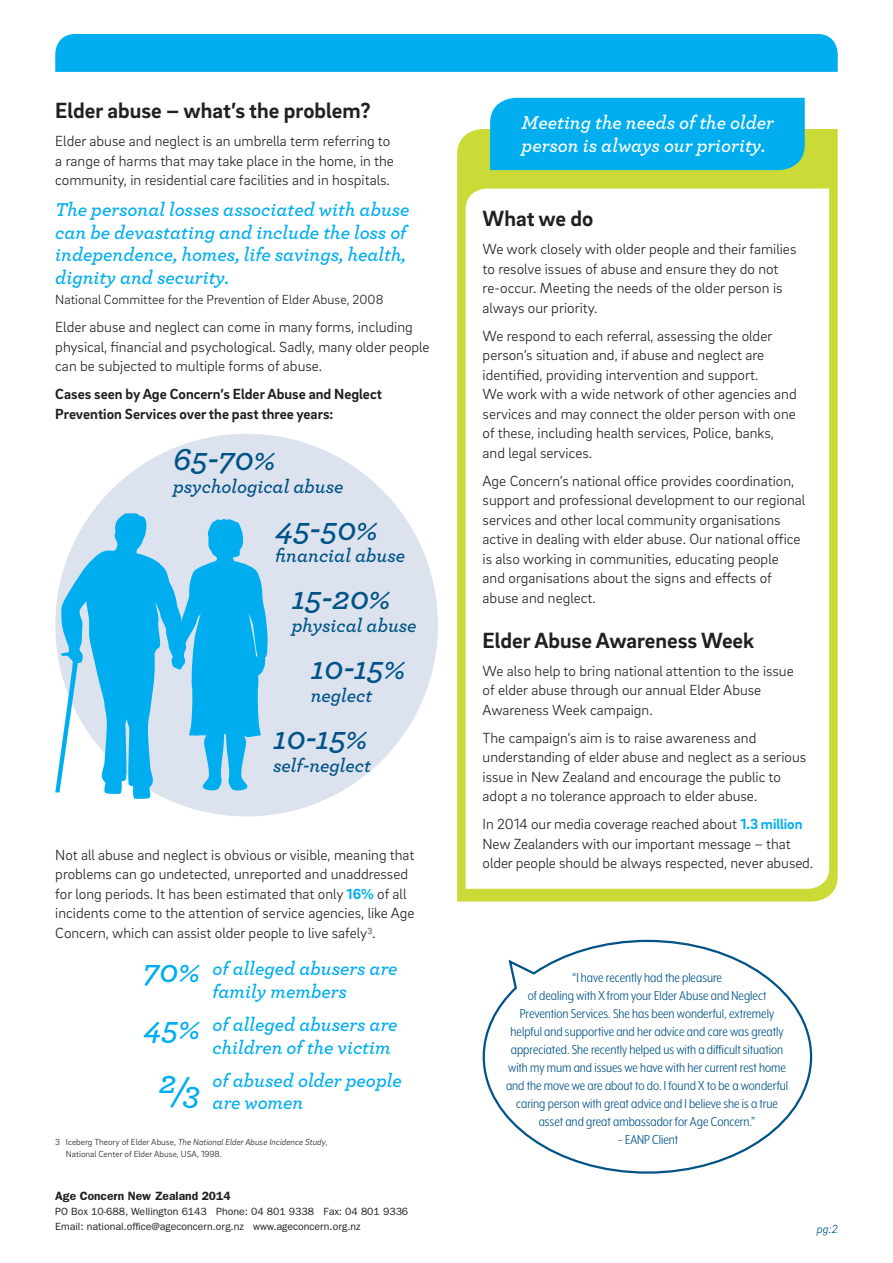
<style>
.page{position:relative;width:893px;height:1263px;background:#fff}
.page>*{position:absolute;margin:0;border:0;box-sizing:border-box;transform-origin:0 0}
.t1{font:italic 600 33px "Archer";color:#005387}
.t2{font:italic 600 33px/57.4px "Archer";color:#00aeef}
.t3{font:700 22.5px "Brix Sans";color:#231f20}
.t4{font:italic 600 19.5px/22.5px "Archer";color:#00aeef}
.t5{font:italic 600 19.5px "Archer";color:#005387}
.t6{font:italic 600 19.5px/22.5px "Archer";color:#fff}
.t7{font:300 15px/19.5px "Brix Sans";color:#231f20}
.t8{font:15px/18px "Mr Eaves XL Mod Nar OT";color:#005387;text-align:center}
.t9{font:700 15px/19.5px "Brix Sans";color:#231f20}
.t10{font:300 13.5px "Brix Sans";color:#231f20}
.t11{font:600 12px "Franklin Gothic";color:#231f20}
.t12{font:italic 300 12px "Brix Sans";color:#005387}
.t13{font:10.5px/15px "Franklin Gothic";color:#231f20}
.t14{font:300 9px/12px "Brix Sans";color:#231f20}
.s1{font-weight:700;color:#00aeef}
.s2{font-style:italic}
</style>
<div class="page">
<svg style="left:457px;top:129px;width:381px;height:772px;fill:#cadb37"></svg>
<svg style="left:466px;top:189px;width:363px;height:700px"></svg>
<div style="left:55px;top:34px;width:783px;height:38px;background:#00aeef"></div>
<div style="left:490px;top:98px;width:315px;height:72px;background:#00aeef"></div>
<svg style="left:482px;top:939px;width:331px;height:235px"></svg>
<div style="left:55px;top:434px;width:383px;height:382px;background:#dce3ee;border-radius:50%"></div>
<svg style="left:55px;top:511px;width:213px;height:288px"></svg>
<h2 class="t3" style="left:55px;top:96px;width:317px">Elder abuse – what’s the problem?</h2>
<p class="t7" style="left:55px;top:131px;width:340px">Elder abuse and neglect is an umbrella term referring to a range of harms that may take place in the home, in the community, in residential care facilities and in hospitals.</p>
<h3 class="t4" style="left:55px;top:197px;width:356px">The personal losses associated with abuse can be devastating and include the loss of independence, homes, life savings, health, dignity and security.</h3>
<p class="t10" style="left:55px;top:291px;width:330px">National Committee for the Prevention of Elder Abuse, 2008</p>
<p class="t7" style="left:55px;top:317px;width:376px">Elder abuse and neglect can come in many forms, including physical, financial and psychological. Sadly, many older people can be subjected to multiple forms of abuse.</p>
<p class="t9" style="left:55px;top:384px;width:328px">Cases seen by Age Concern’s Elder Abuse and Neglect<br>Prevention Services over the past three years:</p>
<h1 class="t1" style="left:173px;top:434px;width:103px">65-70%</h1>
<h3 class="t5" style="left:173px;top:471px;width:172px">psychological abuse</h3>
<h1 class="t1" style="left:275px;top:503px;width:104px">45-50%</h1>
<h3 class="t5" style="left:275px;top:541px;width:132px">financial abuse</h3>
<h1 class="t1" style="left:292px;top:573px;width:100px">15-20%</h1>
<h3 class="t5" style="left:292px;top:610px;width:126px">physical abuse</h3>
<h1 class="t1" style="left:311px;top:643px;width:96px">10-15%</h1>
<h3 class="t5" style="left:311px;top:680px;width:63px">neglect</h3>
<h1 class="t1" style="left:273px;top:713px;width:96px">10-15%</h1>
<h3 class="t5" style="left:273px;top:750px;width:99px">self-neglect</h3>
<p class="t7" style="left:55px;top:844px;width:361px">Not all abuse and neglect is obvious or visible, meaning that problems can go undetected, unreported and unaddressed for long periods. It has been estimated that only <span class="s1">16%</span> of all incidents come to the attention of service agencies, like Age Concern, which can assist older people to live safely<sup>3</sup>.</p>
<h3 class="t4" style="left:213px;top:956px;width:186px">of alleged abusers are family members</h3>
<h3 class="t4" style="left:213px;top:1012px;width:186px">of alleged abusers are children of the victim</h3>
<h3 class="t4" style="left:213px;top:1067px;width:191px">of abused older people are women</h3>
<h1 class="t2" style="left:143px;top:940px;width:58px">70%<br>45%</h1>
<h1 class="t2" style="left:159px;top:1059px;width:42px">2/3</h1>
<p class="t14" style="left:66px;top:1136px;width:263px;text-indent:-11px">3 Iceberg Theory of Elder Abuse, <span class="s2">The National Elder Abuse Incidence Study</span>,<br>National Center of Elder Abuse, USA, 1998.</p>
<p class="t11" style="left:55px;top:1189px;width:177px">Age Concern New Zealand 2014</p>
<p class="t13" style="left:55px;top:1204px;width:354px">PO Box 10-688, Wellington 6143 Phone: 04 801 9338 Fax: 04 801 9336<br>Email: national.office@ageconcern.org.nz www.ageconcern.org.nz</p>
<h3 class="t6" style="left:522px;top:110px;width:254px">Meeting the needs of the older person is always our priority.</h3>
<h2 class="t3" style="left:483px;top:204px;width:112px">What we do</h2>
<p class="t7" style="left:483px;top:239px;width:315px">We work closely with older people and their families to resolve issues of abuse and ensure they do not re-occur. Meeting the needs of the older person is always our priority.</p>
<p class="t7" style="left:483px;top:325px;width:316px">We respond to each referral, assessing the older person’s situation and, if abuse and neglect are identified, providing intervention and support.<br>We work with a wide network of other agencies and services and may connect the older person with one of these, including health services, Police, banks, and legal services.</p>
<p class="t7" style="left:483px;top:470px;width:324px">Age Concern’s national office provides coordination, support and professional development to our regional services and other local community organisations active in dealing with elder abuse. Our national office is also working in communities, educating people<br>and organisations about the signs and effects of abuse and neglect.</p>
<h2 class="t3" style="left:483px;top:625px;width:273px">Elder Abuse Awareness Week</h2>
<p class="t7" style="left:483px;top:660px;width:313px">We also help to bring national attention to the issue of elder abuse through our annual Elder Abuse<br>Awareness Week campaign.</p>
<p class="t7" style="left:483px;top:727px;width:325px">The campaign’s aim is to raise awareness and understanding of elder abuse and neglect as a serious issue in New Zealand and encourage the public to adopt a no tolerance approach to elder abuse.</p>
<p class="t7" style="left:483px;top:814px;width:332px">In 2014 our media coverage reached about <span class="s1">1.3 million<br></span>New Zealanders with our important message – that older people should be always respected, never abused.</p>
<p class="t8" style="left:506px;top:968px;width:284px">“I have recently had the pleasure<br>of dealing with X from your Elder Abuse and Neglect Prevention Services. She has been wonderful, extremely helpful and supportive and her advice and care was greatly appreciated. She recently helped us with a difficult situation with my mum and issues we have with her current rest home and the move we are about to do. I found X to be a wonderful caring person with great advice and I believe she is a true asset and great ambassador for Age Concern.”</p>
<p class="t8" style="left:618px;top:1130px;width:62px">– EANP Client</p>
<p class="t12" style="left:817px;top:1221px;width:22px">pg:2</p>
</div>
